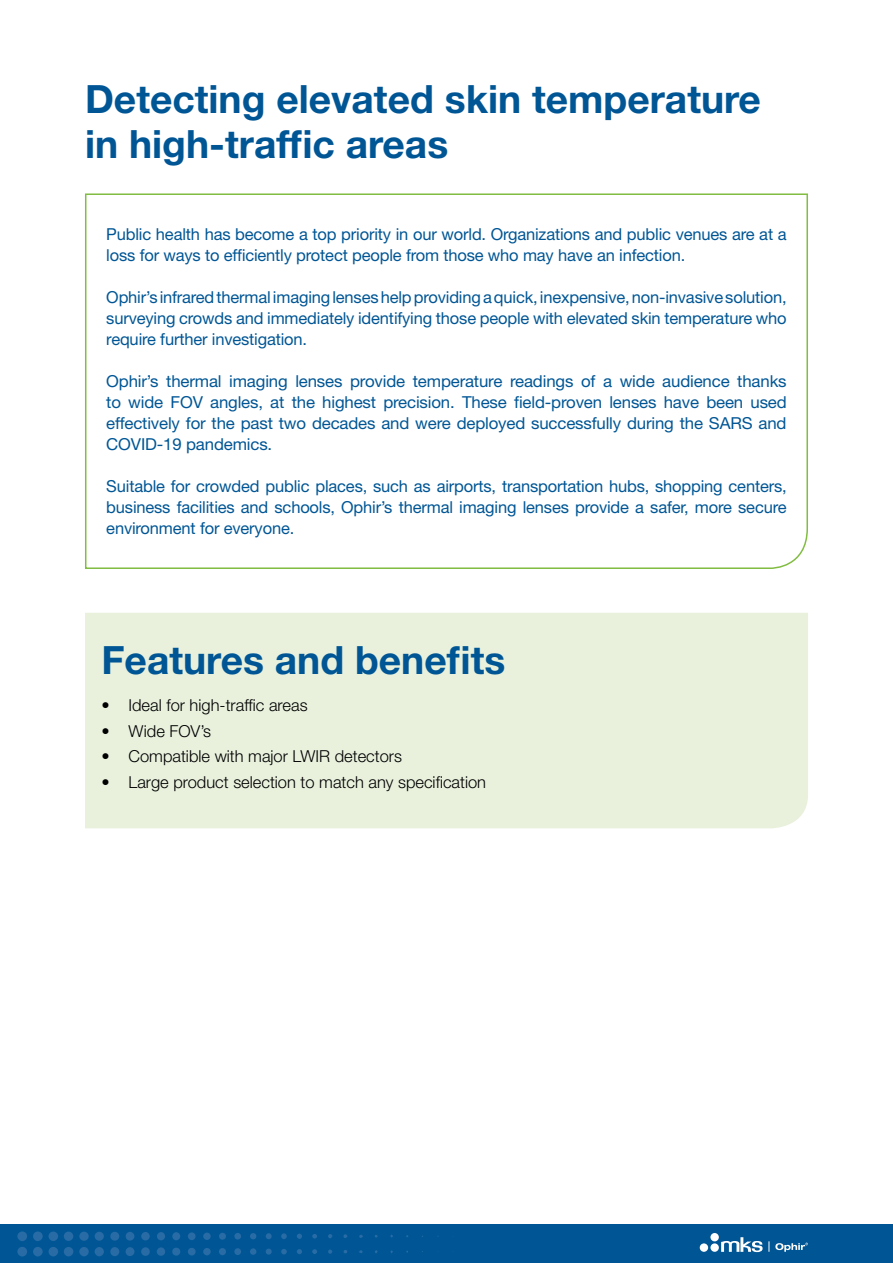
<style>
.page{position:relative;width:893px;height:1263px;background:#fff}
.page>*{position:absolute;margin:0;border:0;box-sizing:border-box;transform-origin:0 0}
.t1{font:700 39px/45px "Helvetica Neue LT Std";color:#005695}
.t2{font:16.5px/21px "Helvetica Neue LT Std";letter-spacing:-.01em;color:#005695;text-align:justify}
.t3{font:300 16.5px "Helvetica Neue LT Pro";color:#000}
</style>
<div class="page">
<div style="left:0;top:1225px;width:893px;height:38px;background:#005695"></div>
<div style="left:64px;top:1247px;width:9px;height:9px;background:#286ba5;border-radius:5px"></div>
<div style="left:48px;top:1247px;width:10px;height:9px;background:#286ba5;border-radius:5px"></div>
<div style="left:17px;top:1247px;width:10px;height:9px;background:#286ba5;border-radius:5px"></div>
<div style="left:17px;top:1231px;width:10px;height:10px;background:#286ba5;border-radius:5px"></div>
<div style="left:33px;top:1231px;width:10px;height:10px;background:#286ba5;border-radius:5px"></div>
<div style="left:33px;top:1247px;width:10px;height:9px;background:#286ba5;border-radius:5px"></div>
<div style="left:49px;top:1231px;width:9px;height:10px;background:#286ba5;border-radius:5px"></div>
<div style="left:79px;top:1247px;width:10px;height:9px;background:#286ba5;border-radius:5px"></div>
<div style="left:94px;top:1247px;width:10px;height:9px;background:#286ba5;border-radius:5px"></div>
<div style="left:64px;top:1231px;width:9px;height:10px;background:#286ba5;border-radius:5px"></div>
<div style="left:79px;top:1232px;width:10px;height:9px;background:#286ba5;border-radius:5px"></div>
<div style="left:94px;top:1232px;width:10px;height:9px;background:#286ba5;border-radius:4px"></div>
<div style="left:110px;top:1247px;width:9px;height:9px;background:#286ba5;border-radius:4px"></div>
<div style="left:125px;top:1247px;width:10px;height:9px;background:#286ba5;border-radius:4px"></div>
<div style="left:110px;top:1232px;width:9px;height:8px;background:#286ba5;border-radius:4px"></div>
<div style="left:125px;top:1232px;width:10px;height:8px;background:#286ba5;border-radius:4px"></div>
<div style="left:141px;top:1232px;width:9px;height:8px;background:#286ba5;border-radius:4px"></div>
<div style="left:141px;top:1247px;width:9px;height:9px;background:#286ba5;border-radius:4px"></div>
<div style="left:157px;top:1247px;width:8px;height:9px;background:#286ba5;border-radius:4px"></div>
<div style="left:157px;top:1232px;width:8px;height:8px;background:#286ba5;border-radius:4px"></div>
<div style="left:172px;top:1247px;width:8px;height:8px;background:#286ba5;border-radius:4px"></div>
<div style="left:172px;top:1232px;width:8px;height:8px;background:#286ba5;border-radius:4px"></div>
<div style="left:188px;top:1248px;width:8px;height:7px;background:#286ba5;border-radius:4px"></div>
<svg style="left:188px;top:1232px;width:8px;height:8px"></svg>
<div style="left:203px;top:1248px;width:8px;height:7px;background:#286ba5;border-radius:4px"></div>
<div style="left:203px;top:1232px;width:8px;height:8px;background:#286ba5;border-radius:4px"></div>
<div style="left:219px;top:1248px;width:7px;height:7px;background:#286ba5;border-radius:3px"></div>
<div style="left:234px;top:1248px;width:7px;height:7px;background:#286ba5;border-radius:3px"></div>
<div style="left:219px;top:1233px;width:7px;height:7px;background:#286ba5;border-radius:3px"></div>
<div style="left:234px;top:1233px;width:7px;height:6px;background:#286ba5;border-radius:3px"></div>
<svg style="left:250px;top:1233px;width:6px;height:6px"></svg>
<div style="left:250px;top:1248px;width:7px;height:7px;background:#286ba5;border-radius:3px"></div>
<svg style="left:266px;top:1248px;width:6px;height:6px"></svg>
<svg style="left:266px;top:1233px;width:6px;height:6px"></svg>
<svg style="left:281px;top:1233px;width:6px;height:6px"></svg>
<svg style="left:281px;top:1249px;width:6px;height:5px"></svg>
<svg style="left:297px;top:1234px;width:5px;height:5px"></svg>
<svg style="left:297px;top:1249px;width:5px;height:5px"></svg>
<svg style="left:312px;top:1249px;width:5px;height:5px"></svg>
<svg style="left:312px;top:1234px;width:5px;height:4px"></svg>
<svg style="left:328px;top:1234px;width:4px;height:4px"></svg>
<svg style="left:328px;top:1249px;width:4px;height:5px"></svg>
<svg style="left:343px;top:1234px;width:4px;height:4px"></svg>
<svg style="left:775px;top:1242px;width:33px;height:10px"></svg>
<div style="left:710px;top:1233px;width:9px;height:8px;background:#fff;border-radius:50%"></div>
<div style="left:710px;top:1243px;width:9px;height:9px;background:#fff;border-radius:50%"></div>
<div style="left:700px;top:1243px;width:8px;height:9px;background:#fff;border-radius:50%"></div>
<svg style="left:721px;top:1237px;width:48px;height:15px"></svg>
<div style="left:85px;top:613px;width:723px;height:215px;background:#e9f1dd"></div>
<svg style="left:85px;top:193px;width:723px;height:376px"></svg>
<h1 class="t1" style="left:85px;top:76px;width:677px">Detecting elevated skin temperature in high-traffic areas</h1>
<p class="t2" style="left:106px;top:224px;width:682px">Public health has become a top priority in our world. Organizations and public venues are at a loss for ways to efficiently protect people from those who may have an infection.</p>
<p class="t2" style="left:106px;top:287px;width:682px">Ophir’s infrared thermal imaging lenses help providing a quick, inexpensive, non-invasive solution, surveying crowds and immediately identifying those people with elevated skin temperature who require further investigation.</p>
<p class="t2" style="left:106px;top:371px;width:682px">Ophir’s thermal imaging lenses provide temperature readings of a wide audience thanks to wide FOV angles, at the highest precision. These field-proven lenses have been used effectively for the past two decades and were deployed successfully during the SARS and COVID-19 pandemics.</p>
<p class="t2" style="left:106px;top:476px;width:682px">Suitable for crowded public places, such as airports, transportation hubs, shopping centers, business facilities and schools, Ophir’s thermal imaging lenses provide a safer, more secure environment for everyone.</p>
<h1 class="t1" style="left:101px;top:637px;width:405px">Features and benefits</h1>
<p class="t3" style="left:101px;top:695px;width:208px">• Ideal for high-traffic areas</p>
<p class="t3" style="left:101px;top:721px;width:111px">• Wide FOV’s</p>
<p class="t3" style="left:101px;top:746px;width:302px">• Compatible with major LWIR detectors</p>
<p class="t3" style="left:101px;top:772px;width:386px">• Large product selection to match any specification</p>
</div>
